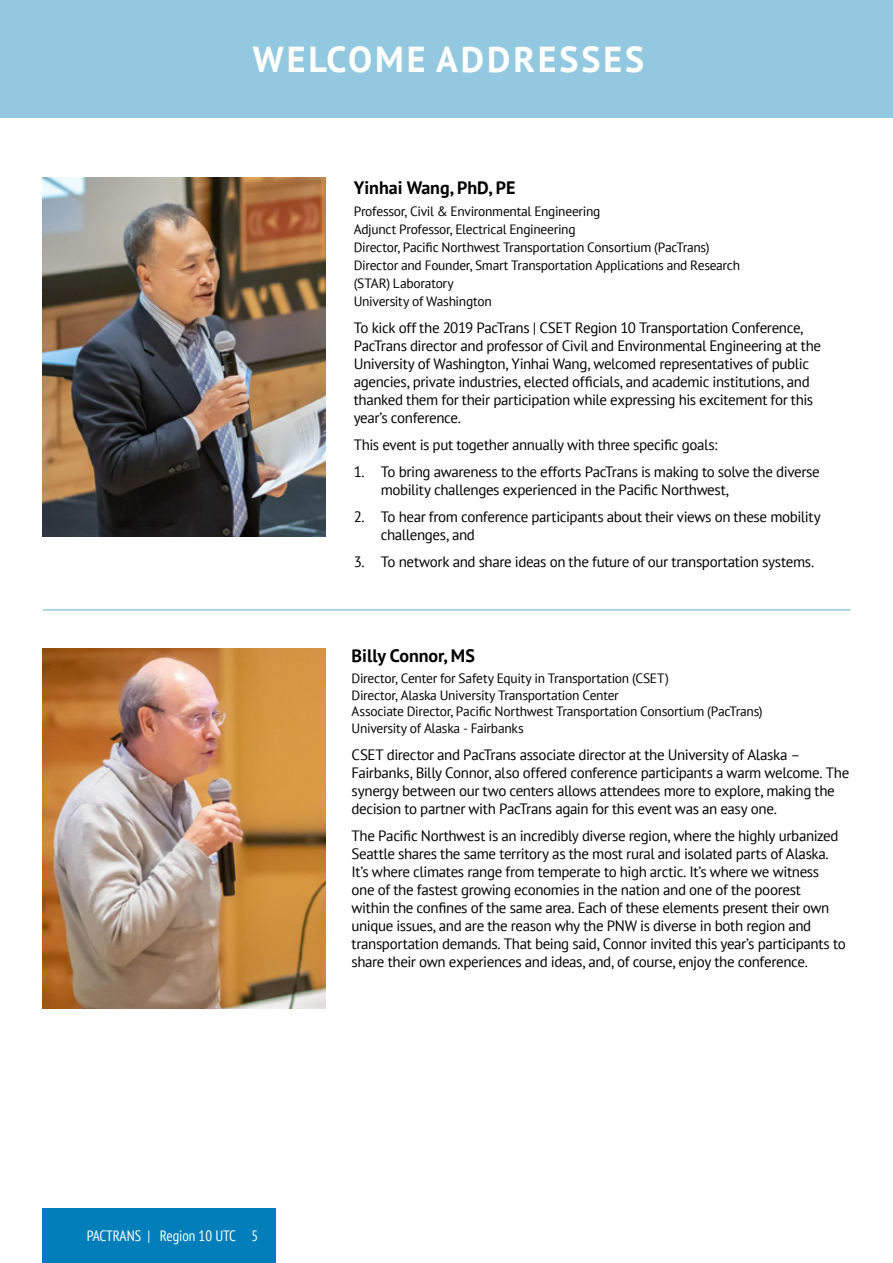
<style>
.page{position:relative;width:893px;height:1263px;background:#fff}
.page>*{position:absolute;margin:0;border:0;box-sizing:border-box;transform-origin:0 0}
.t1{font:700 36px "PT Sans";letter-spacing:.08em;color:#fff}
.t2{font:700 18px "PT Sans";color:#000}
.t3{font:15px/18px "PT Sans";letter-spacing:-.025em;color:#000}
.t4{font:condensed 15px "PT Sans";color:#fff}
.t5{font:13.5px/18px "PT Sans";letter-spacing:-.02em;color:#000}
</style>
<div class="page">
<div style="left:43px;top:1209px;width:233px;height:54px;background:#007eba"></div>
<div style="left:0;top:0;width:893px;height:118px;background:#93c9e0"></div>
<img style="left:43px;top:177px;width:282px;height:360px">
<img style="left:43px;top:649px;width:282px;height:359px">
<hr style="left:43px;top:609px;width:808px;height:2px;background:#93c9e0">
<h1 class="t1" style="left:253px;top:35px;width:393px">WELCOME ADDRESSES</h1>
<p class="t2" style="left:354px;top:175px;width:163px">Yinhai Wang, PhD, PE</p>
<p class="t5" style="left:354px;top:202px;width:388px">Professor, Civil &amp; Environmental Engineering<br>Adjunct Professor, Electrical Engineering<br>Director, Pacific Northwest Transportation Consortium (PacTrans)<br>Director and Founder, Smart Transportation Applications and Research (STAR) Laboratory<br>University of Washington</p>
<p class="t3" style="left:354px;top:318px;width:469px">To kick off the 2019 PacTrans | CSET Region 10 Transportation Conference, PacTrans director and professor of Civil and Environmental Engineering at the University of Washington, Yinhai Wang, welcomed representatives of public agencies, private industries, elected officials, and academic institutions, and thanked them for their participation while expressing his excitement for this year’s conference.</p>
<p class="t3" style="left:354px;top:435px;width:365px">This event is put together annually with three specific goals:</p>
<p class="t3" style="left:381px;top:462px;width:441px;text-indent:-27px">1. To bring awareness to the efforts PacTrans is making to solve the diverse mobility challenges experienced in the Pacific Northwest,</p>
<p class="t3" style="left:381px;top:507px;width:441px;text-indent:-27px">2. To hear from conference participants about their views on these mobility challenges, and</p>
<p class="t3" style="left:354px;top:552px;width:462px">3. To network and share ideas on the future of our transportation systems.</p>
<p class="t2" style="left:352px;top:644px;width:125px">Billy Connor, MS</p>
<p class="t5" style="left:352px;top:670px;width:413px;line-height:16.5px">Director, Center for Safety Equity in Transportation (CSET)<br>Director, Alaska University Transportation Center<br>Associate Director, Pacific Northwest Transportation Consortium (PacTrans)<br>University of Alaska - Fairbanks</p>
<p class="t3" style="left:352px;top:745px;width:499px">CSET director and PacTrans associate director at the University of Alaska – Fairbanks, Billy Connor, also offered conference participants a warm welcome. The synergy between our two centers allows attendees more to explore, making the decision to partner with PacTrans again for this event was an easy one.</p>
<p class="t3" style="left:352px;top:826px;width:496px">The Pacific Northwest is an incredibly diverse region, where the highly urbanized Seattle shares the same territory as the most rural and isolated parts of Alaska.<br>It’s where climates range from temperate to high arctic. It’s where we witness one of the fastest growing economies in the nation and one of the poorest<br>within the confines of the same area. Each of these elements present their own unique issues, and are the reason why the PNW is diverse in both region and transportation demands. That being said, Connor invited this year’s participants to share their own experiences and ideas, and, of course, enjoy the conference.</p>
<p class="t4" style="left:87px;top:1226px;width:173px">PACTRANS | Region 10 UTC 5</p>
</div>
